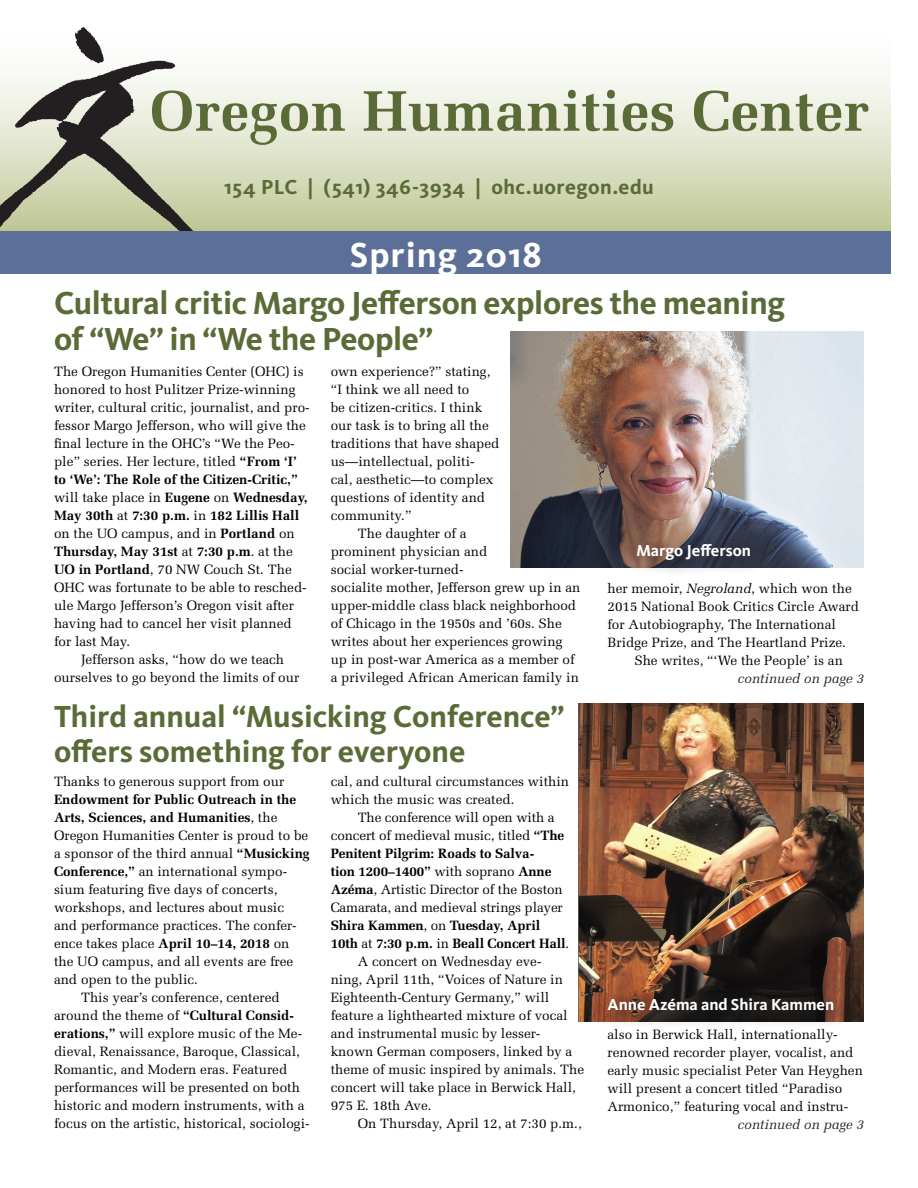
<style>
.page{position:relative;width:918px;height:1188px;background:#fff}
.page>*{position:absolute;margin:0;border:0;box-sizing:border-box;transform-origin:0 0}
.t1{font:700 57px "Melior";letter-spacing:.01em;color:#5a6b37}
.head{font:700 36px "Kievit Pro";letter-spacing:.03em;color:#fff}
.head-2{font:700 33px "Kievit Pro";letter-spacing:-.01em;color:#5a6b37}
.head-3{font:700 31.5px "Kievit Pro";color:#5a6b37}
.head-4{font:700 21px "Kievit Pro";letter-spacing:.025em;color:#5a6b37}
.Body_Text{font:700 16.5px "Kievit Pro";color:#fff}
.body{font:13.5px/18px "Melior";color:#000}
.sm_italic{font:italic 13.5px "Melior";color:#231f20}
.s1{font-weight:700}
.s2{font-style:italic}
</style>
<div class="page">
<div style="left:1px;top:27px;width:890px;height:205px;background:linear-gradient(to bottom,#fff,#c2cb9c)"></div>
<img style="left:0;top:27px;width:210px;height:204px">
<div style="left:1px;top:232px;width:890px;height:42px;background:#5c6f99"></div>
<img style="left:510px;top:332px;width:354px;height:236px">
<img style="left:578px;top:703px;width:286px;height:319px">
<div style="left:599px;top:989px;width:254px;height:41px;background:#231f20;opacity:.75"></div>
<div style="left:628px;top:534px;width:142px;height:45px;background:#231f20;opacity:.75"></div>
<p class="t1" style="left:150px;top:77px;width:721px">Oregon Humanities Center</p>
<p class="head-4" style="left:224px;top:174px;width:431px">154 PLC | (541) 346-3934 | ohc.uoregon.edu</p>
<p class="head" style="left:350px;top:233px;width:193px">Spring 2018</p>
<p class="head-2" style="left:54px;top:283px;width:733px">Cultural critic Margo Jefferson explores the meaning</p>
<p class="head-2" style="left:54px;top:319px;width:381px">of “We” in “We the People”</p>
<p class="body" style="left:54px;top:362px;width:257px">The Oregon Humanities Center (OHC) is honored to host Pulitzer Prize-winning writer, cultural critic, journalist, and pro&shy;fessor Margo Jefferson, who will give the final lecture in the OHC’s “We the Peo&shy;ple” series. Her lecture, titled <span class="s1">“From ‘I’ to ‘We’: The Role of the Citizen-Critic,” </span>will take place in <span class="s1">Eugene</span> on <span class="s1">Wednesday, May 30th</span> at <span class="s1">7:30 p.m.</span> in <span class="s1">182 Lillis Hall </span>on the UO campus, and in <span class="s1">Portland</span> on <span class="s1">Thursday, May 31st</span> at <span class="s1">7:30 p.m</span>. at the <span class="s1">UO in Portland</span>, 70 NW Couch St. The OHC was fortunate to be able to resched&shy;ule Margo Jefferson’s Oregon visit after having had to cancel her visit planned for last May.</p>
<p class="body" style="left:54px;top:650px;width:247px;text-indent:27px">Jefferson asks, “how do we teach ourselves to go beyond the limits of our</p>
<p class="body" style="left:331px;top:362px;width:170px">own experience?” stating, “I think we all need to<br>be citizen-critics. I think our task is to bring all the traditions that have shaped us—intellectual, politi&shy;cal, aesthetic—to complex questions of identity and community.”</p>
<p class="body" style="left:331px;top:524px;width:251px;text-indent:27px">The daughter of a<br>prominent physician and<br>social worker-turned-<br>socialite mother, Jefferson grew up in an upper-middle class black neighborhood of Chicago in the 1950s and ’60s. She writes about her experiences growing up in post-war America as a member of a privileged African American family in</p>
<p class="head-3" style="left:54px;top:698px;width:512px">Third annual “Musicking Conference”</p>
<p class="head-3" style="left:54px;top:732px;width:413px">offers something for everyone</p>
<p class="body" style="left:54px;top:772px;width:257px">Thanks to generous support from our <span class="s1">Endowment for Public Outreach in the Arts, Sciences, and Humanities</span>, the Oregon Humanities Center is proud to be a sponsor of the third annual <span class="s1">“Musicking Conference,”</span> an international sympo&shy;sium featuring five days of concerts, workshops, and lectures about music and performance practices. The confer&shy;ence takes place <span class="s1">April 10–14, 2018</span> on the UO campus, and all events are free and open to the public.</p>
<p class="body" style="left:54px;top:988px;width:257px;text-indent:27px">This year’s conference, centered around the theme of <span class="s1">“Cultural Consid&shy;erations,”</span> will explore music of the Me&shy;dieval, Renaissance, Baroque, Classical, Romantic, and Modern eras. Featured performances will be presented on both historic and modern instruments, with a focus on the artistic, historical, sociologi-</p>
<p class="body" style="left:331px;top:772px;width:240px">cal, and cultural circumstances within which the music was created.</p>
<p class="body" style="left:331px;top:808px;width:240px;text-indent:27px">The conference will open with a concert of medieval music, titled <span class="s1">“The Penitent Pilgrim: Roads to Salva-<br>tion 1200–1400”</span> with soprano <span class="s1">Anne Azéma</span>, Artistic Director of the Boston Camarata, and medieval strings player <span class="s1">Shira Kammen</span>, on <span class="s1">Tuesday, April 10th</span> at <span class="s1">7:30 p.m.</span> in <span class="s1">Beall Concert Hall</span>.</p>
<p class="body" style="left:331px;top:952px;width:255px;text-indent:27px">A concert on Wednesday eve-<br>ning, April 11th, “Voices of Nature in Eighteenth-Century Germany,” will feature a lighthearted mixture of vocal and instrumental music by lesser&shy;known German composers, linked by a theme of music inspired by animals. The concert will take place in Berwick Hall, 975 E. 18th Ave.</p>
<p class="body" style="left:358px;top:1114px;width:226px">On Thursday, April 12, at 7:30 p.m.,</p>
<p class="Body_Text" style="left:636px;top:541px;width:116px">Margo Jefferson</p>
<p class="body" style="left:608px;top:579px;width:253px">her memoir, <span class="s2">Negroland</span>, which won the 2015 National Book Critics Circle Award for Autobiography, The International Bridge Prize, and The Heartland Prize.</p>
<p class="body" style="left:634px;top:651px;width:210px">She writes, “‘We the People’ is an</p>
<p class="sm_italic" style="left:737px;top:670px;width:128px">continued on page 3</p>
<p class="Body_Text" style="left:608px;top:995px;width:228px">Anne Azéma and Shira Kammen</p>
<p class="body" style="left:608px;top:1025px;width:257px">also in Berwick Hall, internationally&shy;renowned recorder player, vocalist, and early music specialist Peter Van Heyghen will present a concert titled “Paradiso Armonico,” featuring vocal and instru-</p>
<p class="sm_italic" style="left:737px;top:1116px;width:128px">continued on page 3</p>
</div>
